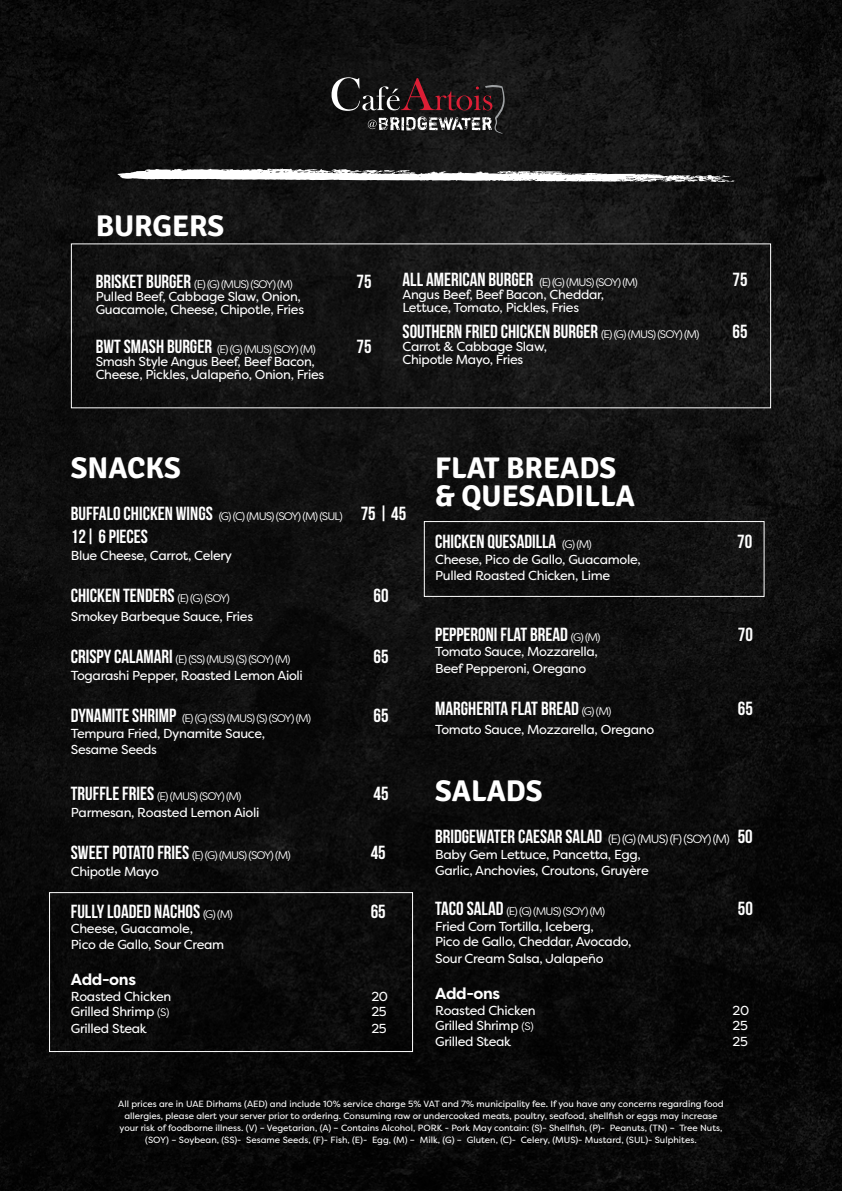
<style>
.page{position:relative;width:842px;height:1191px;background:#fff}
.page>*{position:absolute;margin:0;border:0;box-sizing:border-box;transform-origin:0 0}
.t1{font:700 30px/28px "Signika";color:#fff}
.t2{font:19px/22.8px "Bebas Neue";color:#fff}
.t3{font:700 16px "Filson Pro";letter-spacing:-.025em;color:#fff}
.t4{font:13px/13px "Filson Pro";letter-spacing:-.025em;color:#fff}
.t5{font:11px "Filson Pro";letter-spacing:-.075em;color:#fff}
.t6{font:9px/12px "Filson Pro";color:#fff;text-align:center}
.s1{font-family:"Bebas Neue";font-size:19px}
.s2{font-family:"Filson Pro";font-size:11px}
.s3{font-size:11px}
.s4{font-family:"Filson Pro";font-size:12px}
</style>
<div class="page">
<img style="left:0;top:0;width:842px;height:1191px">
<svg style="left:332px;top:77px;width:173px;height:57px;background:#3a3031"></svg>
<svg style="left:117px;top:168px;width:618px;height:14px"></svg>
<div style="left:49px;top:892px;width:364px;height:160px;border:1px solid #fff"></div>
<div style="left:424px;top:521px;width:341px;height:76px;border:1px solid #fff"></div>
<h1 class="t1" style="left:96px;top:213px;width:130px">BURGERS</h1>
<p class="t5" style="left:96px;top:277px;width:199px"><span class="s1">BRISKET BURGER</span> (E) (G) (MUS) (SOY) (M)</p>
<h2 class="t2" style="left:356px;top:270px;width:17px">75</h2>
<p class="t4" style="left:96px;top:290px;width:210px">Pulled Beef, Cabbage Slaw, Onion,<br>Guacamole, Cheese, Chipotle, Fries</p>
<p class="t5" style="left:96px;top:342px;width:222px"><span class="s1">BWT SMASH BURGER</span> (E) (G) (MUS) (SOY) (M)</p>
<h2 class="t2" style="left:356px;top:335px;width:17px">75</h2>
<p class="t4" style="left:96px;top:355px;width:230px">Smash Style Angus Beef, Beef Bacon,<br>Cheese, Pickles, Jalapeño, Onion, Fries</p>
<p class="t5" style="left:403px;top:275px;width:237px"><span class="s1">ALL AMERICAN BURGER</span> (E) (G) (MUS) (SOY) (M)</p>
<h2 class="t2" style="left:732px;top:268px;width:17px">75</h2>
<p class="t4" style="left:403px;top:288px;width:203px">Angus Beef, Beef Bacon, Cheddar,<br>Lettuce, Tomato, Pickles, Fries</p>
<h2 class="t2" style="left:403px;top:320px;width:298px">SOUTHERN FRIED CHICKEN BURGER <span class="s2">(E) (G) (MUS) (SOY) (M)</span></h2>
<h2 class="t2" style="left:732px;top:320px;width:17px">65</h2>
<p class="t4" style="left:403px;top:340px;width:146px">Carrot &amp; Cabbage Slaw,<br>Chipotle Mayo, Fries</p>
<h1 class="t1" style="left:71px;top:454px;width:112px">SNACKS</h1>
<h2 class="t2" style="left:71px;top:502px;width:337px">BUFFALO CHICKEN WINGS <span class="s2">(G) (C) (MUS) (SOY) (M) (SUL)</span> 75 | 45<br>12| 6 PIECES</h2>
<p class="t4" style="left:71px;top:549px;width:163px">Blue Cheese, Carrot, Celery</p>
<h2 class="t2" style="left:71px;top:584px;width:160px">CHICKEN TENDERS <span class="s2">(E) (G) (SOY)</span></h2>
<h2 class="t2" style="left:374px;top:584px;width:17px">60</h2>
<p class="t4" style="left:71px;top:610px;width:184px">Smokey Barbeque Sauce, Fries</p>
<p class="t5" style="left:71px;top:652px;width:221px"><span class="s1">CRISPY CALAMARI</span> (E) (SS) (MUS) (S) (SOY) (M)</p>
<h2 class="t2" style="left:374px;top:645px;width:17px">65</h2>
<p class="t4" style="left:71px;top:669px;width:233px">Togarashi Pepper, Roasted Lemon Aioli</p>
<p class="t5" style="left:71px;top:711px;width:242px"><span class="s1">DYNAMITE SHRIMP</span> (E) (G) (SS) (MUS) (S) (SOY) (M)</p>
<h2 class="t2" style="left:374px;top:704px;width:17px">65</h2>
<p class="t4" style="left:71px;top:724px;width:196px;line-height:16.8px">Tempura Fried, Dynamite Sauce,<br>Sesame Seeds</p>
<p class="t5" style="left:71px;top:789px;width:172px"><span class="s1">TRUFFLE FRIES</span> (E) (MUS) (SOY) (M)</p>
<h2 class="t2" style="left:374px;top:782px;width:17px">45</h2>
<p class="t4" style="left:71px;top:805px;width:190px">Parmesan, Roasted Lemon Aioli</p>
<p class="t5" style="left:71px;top:848px;width:221px"><span class="s1">SWEET POTATO FRIES</span> (E) (G) (MUS) (SOY) (M)</p>
<h2 class="t2" style="left:371px;top:840px;width:17px">45</h2>
<p class="t4" style="left:71px;top:864px;width:90px">Chipotle Mayo</p>
<h2 class="t2" style="left:71px;top:899px;width:163px">FULLY LOADED NACHOS <span class="s2">(G) (M)</span></h2>
<h2 class="t2" style="left:371px;top:899px;width:17px">65</h2>
<p class="t4" style="left:71px;top:920px;width:155px;line-height:15.6px">Cheese, Guacamole,<br>Pico de Gallo, Sour Cream</p>
<p class="t3" style="left:71px;top:969px;width:67px">Add-ons</p>
<p class="t4" style="left:71px;top:989px;width:102px">Roasted Chicken</p>
<p class="t4" style="left:371px;top:989px;width:18px">20</p>
<p class="t4" style="left:71px;top:1005px;width:100px">Grilled Shrimp <span class="s3">(S)</span></p>
<p class="t4" style="left:371px;top:1005px;width:17px">25</p>
<p class="t4" style="left:71px;top:1021px;width:78px">Grilled Steak</p>
<p class="t4" style="left:371px;top:1021px;width:17px">25</p>
<h1 class="t1" style="left:435px;top:454px;width:201px">FLAT BREADS &amp; QUESADILLA</h1>
<h2 class="t2" style="left:435px;top:530px;width:158px">CHICKEN QUESADILLA <span class="s2">(G) (M)</span></h2>
<h2 class="t2" style="left:737px;top:530px;width:17px">70</h2>
<p class="t4" style="left:435px;top:551px;width:207px;line-height:15.6px">Cheese, Pico de Gallo, Guacamole,<br>Pulled Roasted Chicken, Lime</p>
<h2 class="t2" style="left:435px;top:622px;width:167px">PEPPERONI FLAT BREAD <span class="s2">(G) (M)</span></h2>
<h2 class="t2" style="left:738px;top:622px;width:17px">70</h2>
<p class="t4" style="left:435px;top:643px;width:164px;line-height:16.8px">Tomato Sauce, Mozzarella,<br>Beef Pepperoni, Oregano</p>
<h2 class="t2" style="left:435px;top:697px;width:178px">MARGHERITA FLAT BREAD <span class="s2">(G) (M)</span></h2>
<h2 class="t2" style="left:738px;top:697px;width:17px">65</h2>
<p class="t4" style="left:435px;top:723px;width:221px">Tomato Sauce, Mozzarella, Oregano</p>
<h1 class="t1" style="left:435px;top:777px;width:109px">SALADS</h1>
<h2 class="t2" style="left:435px;top:824px;width:319px">BRIDGEWATER CAESAR SALAD <span class="s4">(E) (G) (MUS) (F) (SOY) (M)</span> 50</h2>
<p class="t4" style="left:435px;top:845px;width:215px;line-height:16.8px">Baby Gem Lettuce, Pancetta, Egg,<br>Garlic, Anchovies, Croutons, Gruyère</p>
<p class="t5" style="left:435px;top:904px;width:172px"><span class="s1">TACO SALAD</span> (E) (G) (MUS) (SOY) (M)</p>
<h2 class="t2" style="left:738px;top:896px;width:17px">50</h2>
<p class="t4" style="left:435px;top:918px;width:198px;line-height:15.6px">Fried Corn Tortilla, Iceberg,<br>Pico de Gallo, Cheddar, Avocado,</p>
<p class="t4" style="left:435px;top:951px;width:170px">Sour Cream Salsa, Jalapeño</p>
<p class="t3" style="left:435px;top:983px;width:67px">Add-ons</p>
<p class="t4" style="left:435px;top:1003px;width:102px">Roasted Chicken</p>
<p class="t4" style="left:732px;top:1003px;width:18px">20</p>
<p class="t4" style="left:435px;top:1019px;width:100px">Grilled Shrimp <span class="s3">(S)</span></p>
<p class="t4" style="left:732px;top:1019px;width:17px">25</p>
<p class="t4" style="left:435px;top:1034px;width:78px">Grilled Steak</p>
<p class="t4" style="left:732px;top:1034px;width:17px">25</p>
<p class="t6" style="left:118px;top:1098px;width:607px">All prices are in UAE Dirhams (AED) and include 10% service charge 5% VAT and 7% municipality fee. If you have any concerns regarding food allergies, please alert your server prior to ordering. Consuming raw or undercooked meats, poultry, seafood, shellfish or eggs may increase your risk of foodborne illness. (V) – Vegetarian, (A) – Contains Alcohol, PORK - Pork May contain: (S)- Shellfish, (P)- Peanuts, (TN) – Tree Nuts, (SOY) – Soybean, (SS)- Sesame Seeds, (F)- Fish, (E)- Egg, (M) – Milk, (G) – Gluten, (C)- Celery, (MUS)- Mustard, (SUL)- Sulphites.</p>
</div>
